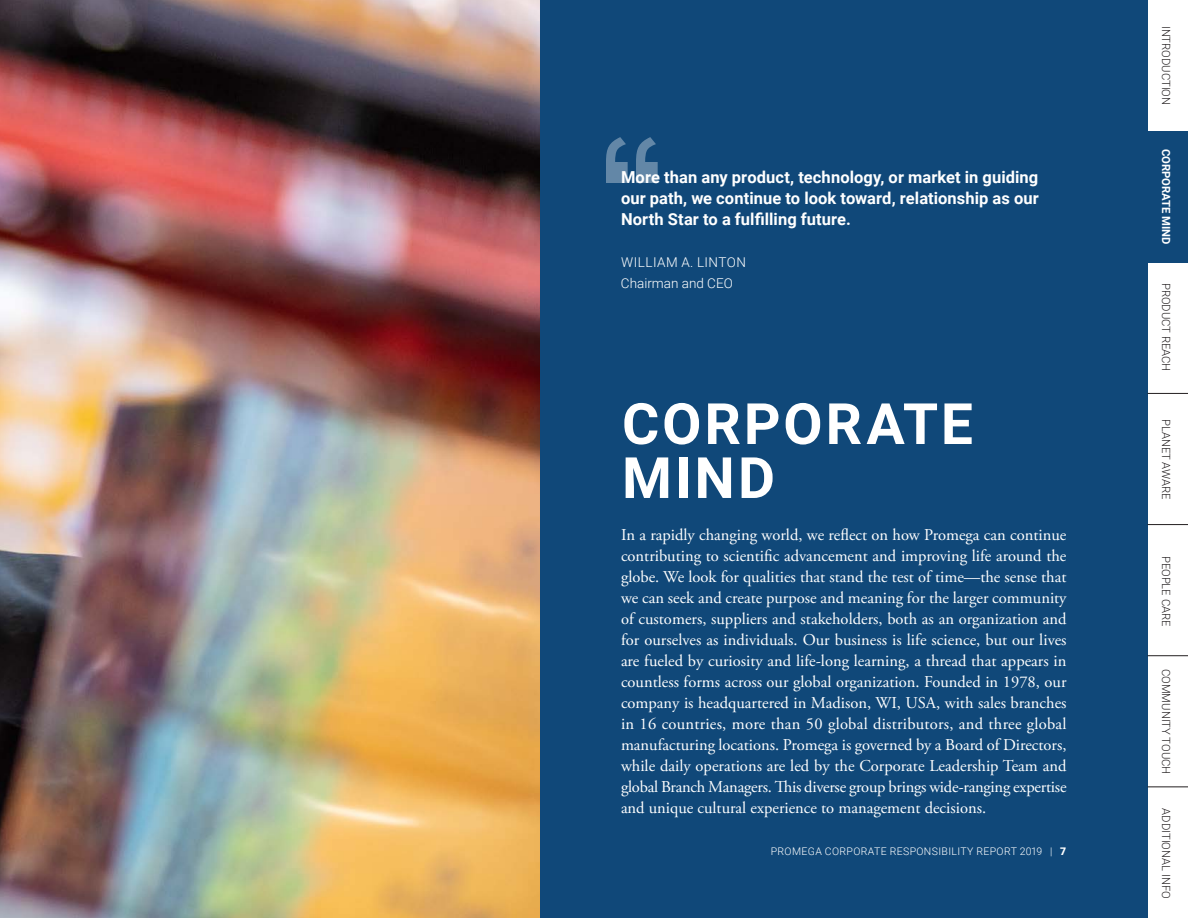
<style>
.page{position:relative;width:1188px;height:918px;background:#fff}
.page>*{position:absolute;margin:0;border:0;box-sizing:border-box;transform-origin:0 0}
.Chapter_Header_NEW{font:700 57px "Roboto";letter-spacing:.05em;color:#fff}
.Body{font:16.5px/21px "Adobe Garamond Pro";color:#fff;text-align:justify}
.Chapter_Quote{font:700 16.5px/21px "Roboto";letter-spacing:.005em;color:#fff;text-align:justify}
.Chapter_Quote_Name{font:300 13.5px "Roboto";letter-spacing:.035em;color:#fff}
.Chapter_Quote_Title{font:300 13.5px "Roboto";color:#fff}
.t1{font:300 11.25px "Roboto";color:#231f20}
.t2{font:700 11.25px "Roboto";color:#fff}
.Page_Number{font:300 10.5px "Roboto";letter-spacing:.035em;color:#fff}
.s1{font-weight:900}
</style>
<div class="page">
<div style="left:540px;top:0;width:608px;height:918px;background:#104879"></div>
<img style="left:0;top:0;width:540px;height:918px">
<div style="left:1148px;top:131px;width:40px;height:131px;background:#104879"></div>
<hr style="left:1148px;top:393px;width:40px;height:1px;background:#231f20">
<hr style="left:1148px;top:524px;width:40px;height:1px;background:#231f20">
<hr style="left:1148px;top:655px;width:40px;height:1px;background:#231f20">
<hr style="left:1148px;top:787px;width:40px;height:1px;background:#231f20">
<svg style="left:606px;top:137px;width:52px;height:46px"></svg>
<p class="Chapter_Quote" style="left:621px;top:166px;width:419px">More than any product, technology, or market in guiding our path, we continue to look toward, relationship as our North Star to a fulfilling future.</p>
<p class="Chapter_Quote_Name" style="left:621px;top:253px;width:126px">WILLIAM A. LINTON</p>
<p class="Chapter_Quote_Title" style="left:621px;top:274px;width:113px">Chairman and CEO</p>
<p class="Chapter_Header_NEW" style="left:622px;top:384px;width:352px">CORPORATE</p>
<p class="Chapter_Header_NEW" style="left:622px;top:438px;width:155px">MIND</p>
<p class="Body" style="left:621px;top:525px;width:447px">In a rapidly changing world, we reflect on how Promega can continue contributing to scientific advancement and improving life around the globe. We look for qualities that stand the test of time—the sense that we can seek and create purpose and meaning for the larger community of customers, suppliers and stakeholders, both as an organization and for ourselves as individuals. Our business is life science, but our lives are fueled by curiosity and life-long learning, a thread that appears in countless forms across our global organization. Founded in 1978, our company is headquartered in Madison, WI, USA, with sales branches in 16 countries, more than 50 global distributors, and three global manufacturing locations. Promega is governed by a Board of Directors, while daily operations are led by the Corporate Leadership Team and global Branch Managers. This diverse group brings wide-ranging expertise and unique cultural experience to management decisions.</p>
<p class="Page_Number" style="left:771px;top:844px;width:297px">PROMEGA CORPORATE RESPONSIBILITY REPORT 2019 | <span class="s1">7</span></p>
<p class="t1" style="left:1174px;top:26px;width:81px;rotate:90deg">INTRODUCTION</p>
<p class="t2" style="left:1174px;top:149px;width:97px;rotate:90deg">CORPORATE MIND</p>
<p class="t1" style="left:1174px;top:283px;width:90px;rotate:90deg">PRODUCT REACH</p>
<p class="t1" style="left:1174px;top:419px;width:82px;rotate:90deg">PLANET AWARE</p>
<p class="t1" style="left:1174px;top:556px;width:72px;rotate:90deg">PEOPLE CARE</p>
<p class="t1" style="left:1174px;top:669px;width:107px;rotate:90deg">COMMUNITY TOUCH</p>
<p class="t1" style="left:1174px;top:808px;width:92px;rotate:90deg">ADDITIONAL INFO</p>
</div>
